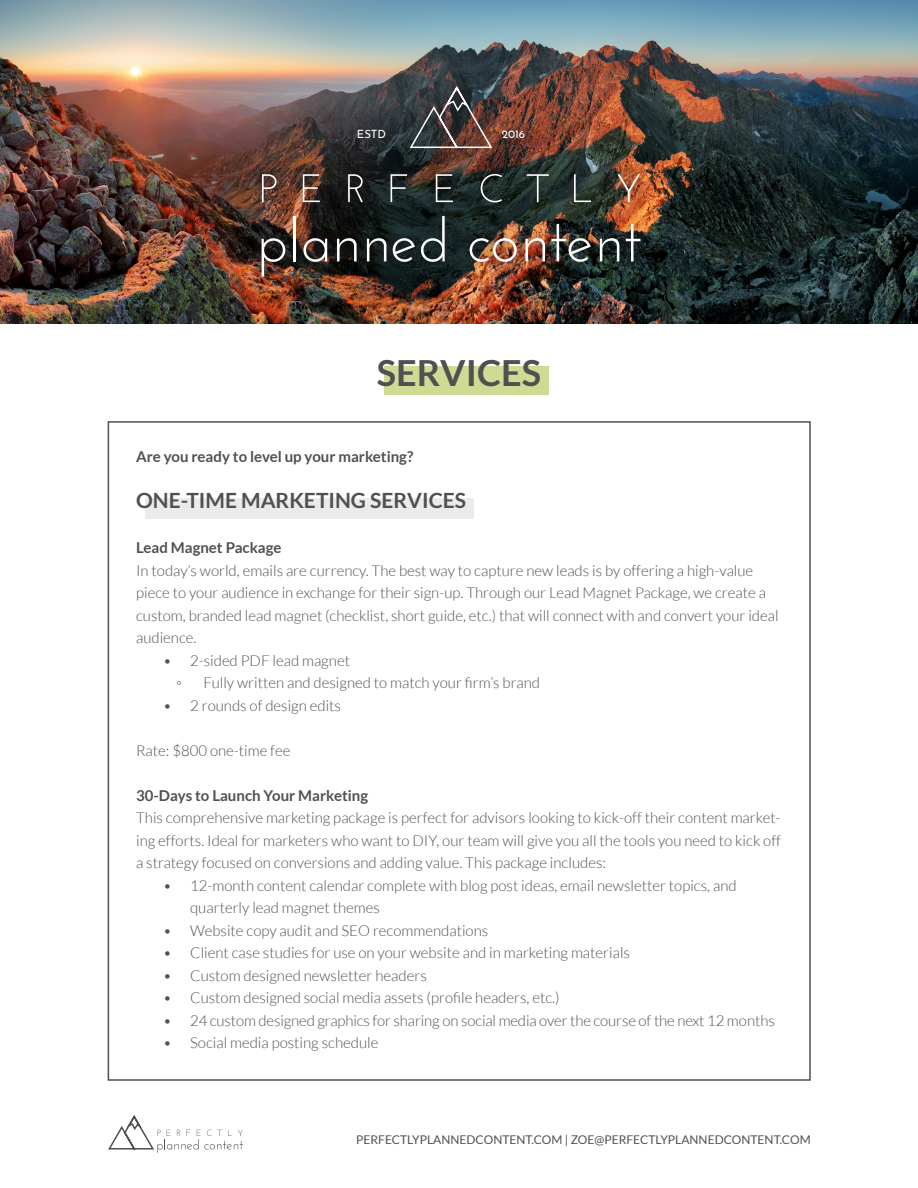
<style>
.page{position:relative;width:918px;height:1188px;background:#fff}
.page>*{position:absolute;margin:0;border:0;box-sizing:border-box;transform-origin:0 0}
.t1{font:700 36px "Lato";color:#4f5151}
.t2{font:700 21px "Lato";color:#4f5151}
.t3{font:300 15px/22.5px "Lato";color:#4f5151}
.t4{font:700 15px "Lato";color:#4f5151}
.t5{font:15px "Times New Roman";color:#4f5151}
.t6{font:12px "Lato";color:#4f5151}
.t7{font:11.4px "Josefin Sans";color:#fff}
</style>
<div class="page">
<svg style="left:108px;top:1115px;width:135px;height:38px"></svg>
<div style="left:384px;top:366px;width:165px;height:29px;background:#d0da95"></div>
<img style="left:0;top:0;width:918px;height:324px">
<div style="left:145px;top:498px;width:329px;height:21px;background:#ebebeb"></div>
<div style="left:246px;top:74px;width:408px;height:216px;background:#231f20;opacity:.9"></div>
<svg style="left:408px;top:85px;width:86px;height:64px;background:#504949"></svg>
<svg style="left:262px;top:238px;width:23px;height:39px"></svg>
<hr style="left:294px;top:216px;width:2px;height:45px;background:#fff">
<svg style="left:303px;top:238px;width:24px;height:24px"></svg>
<svg style="left:337px;top:238px;width:20px;height:23px"></svg>
<svg style="left:367px;top:238px;width:19px;height:23px"></svg>
<svg style="left:393px;top:238px;width:22px;height:24px"></svg>
<svg style="left:421px;top:216px;width:24px;height:46px"></svg>
<svg style="left:470px;top:238px;width:47px;height:24px"></svg>
<svg style="left:525px;top:238px;width:20px;height:23px"></svg>
<svg style="left:551px;top:224px;width:40px;height:38px;background:#525450"></svg>
<svg style="left:600px;top:238px;width:19px;height:23px"></svg>
<svg style="left:626px;top:224px;width:14px;height:37px"></svg>
<svg style="left:262px;top:174px;width:14px;height:28px"></svg>
<svg style="left:303px;top:174px;width:17px;height:28px"></svg>
<svg style="left:348px;top:174px;width:15px;height:28px"></svg>
<svg style="left:391px;top:174px;width:16px;height:28px"></svg>
<svg style="left:436px;top:174px;width:17px;height:28px"></svg>
<svg style="left:481px;top:174px;width:21px;height:28px"></svg>
<svg style="left:527px;top:174px;width:22px;height:28px"></svg>
<svg style="left:574px;top:174px;width:17px;height:28px"></svg>
<svg style="left:617px;top:174px;width:23px;height:28px"></svg>
<p class="t7" style="left:357px;top:124px;width:31px">ESTD</p>
<p class="t7" style="left:502px;top:124px;width:25px">2016</p>
<p class="t1" style="left:377px;top:352px;width:166px">SERVICES</p>
<p class="t4" style="left:136px;top:448px;width:279px">Are you ready to level up your marketing?</p>
<p class="t2" style="left:136px;top:489px;width:331px">ONE-TIME MARKETING SERVICES</p>
<p class="t4" style="left:136px;top:539px;width:147px">Lead Magnet Package</p>
<p class="t3" style="left:136px;top:559px;width:644px">In today’s world, emails are currency. The best way to capture new leads is by offering a high-value piece to your audience in exchange for their sign-up. Through our Lead Magnet Package, we create a custom, branded lead magnet (checklist, short guide, etc.) that will connect with and convert your ideal audience.</p>
<p class="t3" style="left:163px;top:649px;width:188px">• 2-sided PDF lead magnet</p>
<p class="t5" style="left:177px;top:673px;width:7px">◦</p>
<p class="t3" style="left:204px;top:672px;width:338px">Fully written and designed to match your firm’s brand</p>
<p class="t3" style="left:163px;top:694px;width:179px">• 2 rounds of design edits</p>
<p class="t3" style="left:136px;top:739px;width:156px">Rate: $800 one-time fee</p>
<p class="t4" style="left:136px;top:787px;width:234px">30-Days to Launch Your Marketing</p>
<p class="t3" style="left:136px;top:807px;width:646px;text-align:justify">This comprehensive marketing package is perfect for advisors looking to kick-off their content market&shy;ing efforts. Ideal for marketers who want to DIY, our team will give you all the tools you need to kick off a strategy focused on conversions and adding value. This package includes:</p>
<p class="t3" style="left:190px;top:874px;width:548px;text-indent:-27px">• 12-month content calendar complete with blog post ideas, email newsletter topics, and quarterly lead magnet themes</p>
<p class="t3" style="left:163px;top:919px;width:327px">• Website copy audit and SEO recommendations</p>
<p class="t3" style="left:163px;top:942px;width:468px">• Client case studies for use on your website and in marketing materials</p>
<p class="t3" style="left:163px;top:964px;width:265px">• Custom designed newsletter headers</p>
<p class="t3" style="left:163px;top:987px;width:398px">• Custom designed social media assets (profile headers, etc.)</p>
<p class="t3" style="left:163px;top:1009px;width:613px">• 24 custom designed graphics for sharing on social media over the course of the next 12 months</p>
<p class="t3" style="left:163px;top:1032px;width:217px">• Social media posting schedule</p>
<p class="t6" style="left:356px;top:1133px;width:456px">PERFECTLYPLANNEDCONTENT.COM | ZOE@PERFECTLYPLANNEDCONTENT.COM</p>
</div>
